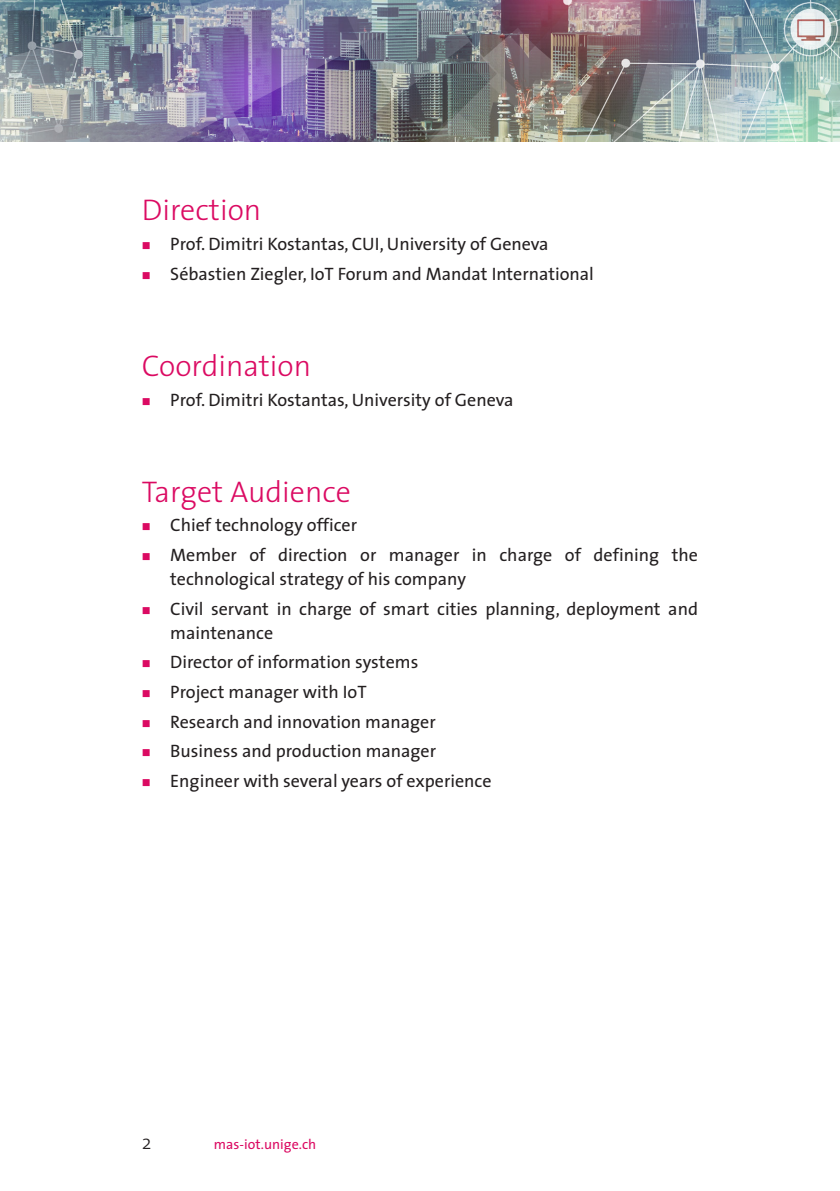
<style>
.page{position:relative;width:840px;height:1191px;background:#fff}
.page>*{position:absolute;margin:0;border:0;box-sizing:border-box;transform-origin:0 0}
.texte{font:300 30px "The Sans";color:#db0a62}
.Style_de_paragraphe{font:300 30px "The Sans";color:#db0a62}
.t1{font:300 20px "The Sans";color:#231f20}
.retrait5{font:18px/24px "The Sans";color:#231f20}
.t2{font:14px "The Sans";color:#db0a62}
.s1{color:#db0a62}
</style>
<div class="page">
<img style="left:0;top:0;width:839px;height:142px">
<p class="texte" style="left:142px;top:185px;width:121px">Direction</p>
<p class="retrait5" style="left:142px;top:231px;width:408px"><span class="s1">■</span> Prof. Dimitri Kostantas, CUI, University of Geneva</p>
<p class="retrait5" style="left:142px;top:261px;width:453px"><span class="s1">■</span> Sébastien Ziegler, IoT Forum and Mandat International</p>
<p class="texte" style="left:142px;top:341px;width:171px">Coordination</p>
<p class="retrait5" style="left:142px;top:387px;width:373px"><span class="s1">■</span> Prof. Dimitri Kostantas, University of Geneva</p>
<p class="Style_de_paragraphe" style="left:142px;top:467px;width:210px">Target Audience</p>
<p class="retrait5" style="left:142px;top:512px;width:216px"><span class="s1">■</span> Chief technology officer</p>
<p class="retrait5" style="left:170px;top:542px;width:529px;text-indent:-28px"><span class="s1">■</span> Member of direction or manager in charge of defining the technological strategy of his company</p>
<p class="retrait5" style="left:170px;top:596px;width:529px;text-indent:-28px"><span class="s1">■</span> Civil servant in charge of smart cities planning, deployment and maintenance</p>
<p class="retrait5" style="left:142px;top:649px;width:278px"><span class="s1">■</span> Director of information systems</p>
<p class="retrait5" style="left:142px;top:679px;width:226px"><span class="s1">■</span> Project manager with IoT</p>
<p class="retrait5" style="left:142px;top:709px;width:295px"><span class="s1">■</span> Research and innovation manager</p>
<p class="retrait5" style="left:142px;top:738px;width:295px"><span class="s1">■</span> Business and production manager</p>
<p class="retrait5" style="left:142px;top:768px;width:351px"><span class="s1">■</span> Engineer with several years of experience</p>
<p class="t1" style="left:142px;top:1125px;width:11px">2</p>
<p class="t2" style="left:214px;top:1132px;width:104px">mas-iot.unige.ch</p>
</div>
